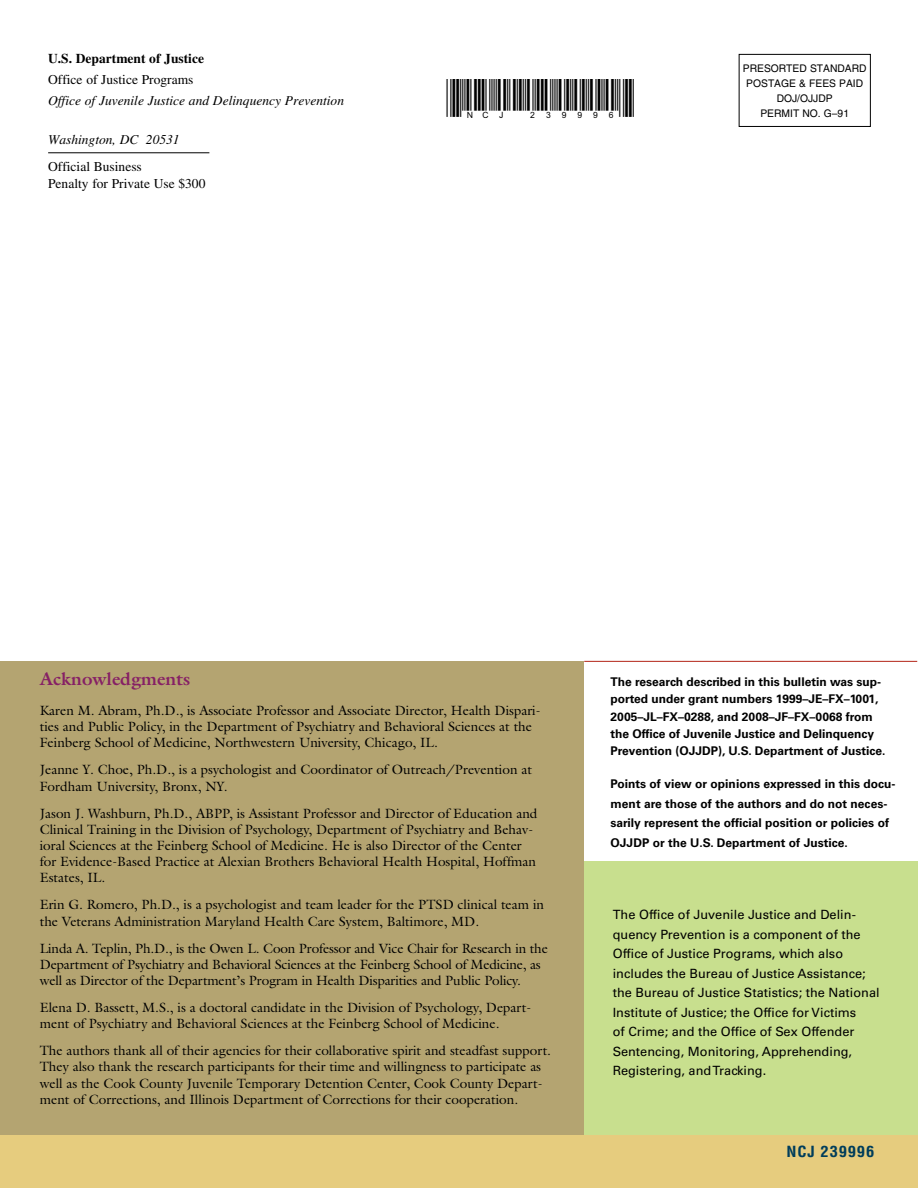
<style>
.page{position:relative;width:918px;height:1188px;background:#fff}
.page>*{position:absolute;margin:0;border:0;box-sizing:border-box;transform-origin:0 0}
.t1{font:19.5px "CB39 H1 N";color:#000}
.t2{font:700 18px "Galliard Std";color:#862065}
.t3{font:700 condensed 15px "Helvetica LT Std";letter-spacing:.05em;color:#003d5b;scale:1.1 1}
.t4{font:13.5px/16.2px "Galliard Std";color:#000}
.t5{font:italic 13.5px "Times LT Std";color:#000}
.t6{font:13.5px/17.7px "Times LT Std";color:#000}
.t7{font:700 13.5px "Times LT Std";color:#000}
.t8{font:12.75px/19.5px "Univers LT Std";color:#000}
.t9{font:700 12px/17.2px "Univers LT Std";color:#000}
.t10{font:10.5px/15px "Helvetica LT Std";color:#000;text-align:center}
</style>
<div class="page">
<div style="left:0;top:1132px;width:918px;height:56px;background:#e6cc7e"></div>
<hr style="left:48px;top:153px;width:161px;height:1px;background:#000">
<div style="left:739px;top:54px;width:132px;height:73px;border:1px solid #000"></div>
<div style="left:0;top:661px;width:584px;height:474px;background:#b4a471"></div>
<hr style="left:584px;top:661px;width:333px;height:1px;background:#b32317">
<div style="left:584px;top:861px;width:334px;height:274px;background:#c8df8e"></div>
<p class="t7" style="left:48px;top:51px;width:157px">U.S. Department of Justice</p>
<p class="t6" style="left:48px;top:71px;width:147px">Office of Justice Programs</p>
<p class="t5" style="left:48px;top:93px;width:297px">Office of Juvenile Justice and Delinquency Prevention</p>
<p class="t5" style="left:48px;top:132px;width:133px">Washington, DC 20531</p>
<p class="t6" style="left:48px;top:157px;width:159px">Official Business<br>Penalty for Private Use $300</p>
<h1 class="t1" style="left:446px;top:100px;width:190px">*NCJ~239996*</h1>
<p class="t10" style="left:743px;top:60px;width:125px">PRESORTED STANDARD<br>POSTAGE &amp; FEES PAID<br>DOJ/OJJDP</p>
<p class="t10" style="left:760px;top:105px;width:90px">PERMIT NO. G–91</p>
<h2 class="t2" style="left:40px;top:667px;width:152px">Acknowledgments</h2>
<p class="t4" style="left:40px;top:702px;width:502px">Karen M. Abram, Ph.D., is Associate Professor and Associate Director, Health Dispari&shy;ties and Public Policy, in the Department of Psychiatry and Behavioral Sciences at the<br>Feinberg School of Medicine, Northwestern University, Chicago, IL.</p>
<p class="t4" style="left:40px;top:761px;width:494px">Jeanne Y. Choe, Ph.D., is a psychologist and Coordinator of Outreach/Prevention at<br>Fordham University, Bronx, NY.</p>
<p class="t4" style="left:40px;top:805px;width:499px">Jason J. Washburn, Ph.D., ABPP, is Assistant Professor and Director of Education and Clinical Training in the Division of Psychology, Department of Psychiatry and Behav&shy;ioral Sciences at the Feinberg School of Medicine. He is also Director of the Center for Evidence-Based Practice at Alexian Brothers Behavioral Health Hospital, Hoffman Estates, IL.</p>
<p class="t4" style="left:40px;top:896px;width:506px">Erin G. Romero, Ph.D., is a psychologist and team leader for the PTSD clinical team in the Veterans Administration Maryland Health Care System, Baltimore, MD.</p>
<p class="t4" style="left:40px;top:940px;width:510px">Linda A. Teplin, Ph.D., is the Owen L. Coon Professor and Vice Chair for Research in the<br>Department of Psychiatry and Behavioral Sciences at the Feinberg School of Medicine, as well as Director of the Department’s Program in Health Disparities and Public Policy.</p>
<p class="t4" style="left:40px;top:999px;width:493px">Elena D. Bassett, M.S., is a doctoral candidate in the Division of Psychology, Depart&shy;ment of Psychiatry and Behavioral Sciences at the Feinberg School of Medicine.</p>
<p class="t4" style="left:40px;top:1042px;width:513px">The authors thank all of their agencies for their collaborative spirit and steadfast support.<br>They also thank the research participants for their time and willingness to participate as well as the Cook County Juvenile Temporary Detention Center, Cook County Depart&shy;ment of Corrections, and Illinois Department of Corrections for their cooperation.</p>
<p class="t9" style="left:611px;top:673px;width:276px">The research described in this bulletin was sup&shy;ported under grant numbers 1999–JE–FX–1001, 2005–JL–FX–0288, and 2008–JF–FX–0068 from the Office of Juvenile Justice and Delinquency Prevention (OJJDP), U.S. Department of Justice.</p>
<p class="t9" style="left:611px;top:774px;width:287px;line-height:19.5px">Points of view or opinions expressed in this docu&shy;ment are those of the authors and do not neces&shy;sarily represent the official position or policies of OJJDP or the U.S. Department of Justice.</p>
<p class="t8" style="left:613px;top:905px;width:268px">The Office of Juvenile Justice and Delin&shy;quency Prevention is a component of the Office of Justice Programs, which also includes the Bureau of Justice Assistance; the Bureau of Justice Statistics; the National Institute of Justice; the Office for Victims<br>of Crime; and the Office of Sex Offender Sentencing, Monitoring, Apprehending, Registering, and Tracking.</p>
<p class="t3" style="left:787px;top:1142px;width:81px">NCJ 239996</p>
</div>
